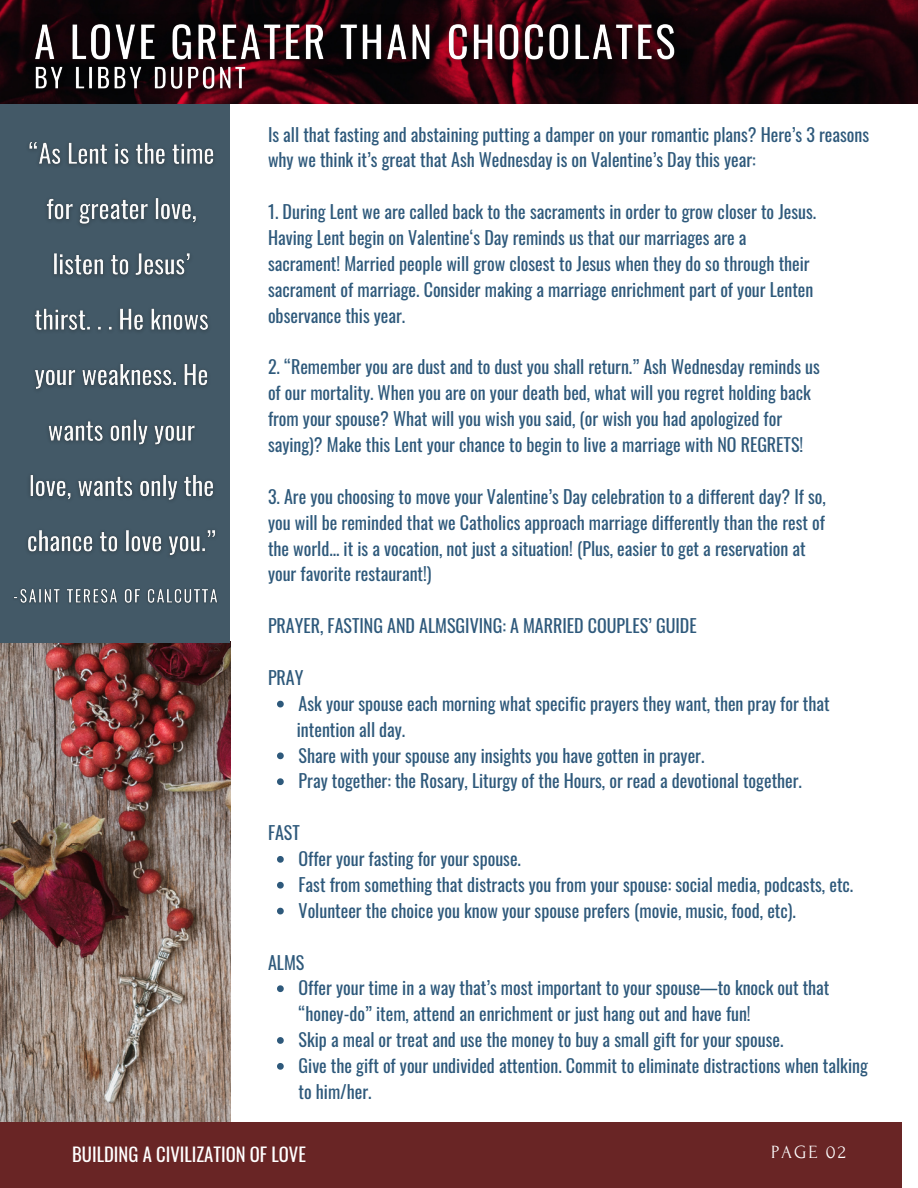
<style>
.page{position:relative;width:918px;height:1188px;background:#fff}
.page>*{position:absolute;margin:0;border:0;box-sizing:border-box;transform-origin:0 0}
.t1{font:18.75px "Forum";letter-spacing:.1em;color:#fff}
.t2{font:18.6px "Oswald";color:#fff}
.t3{font:18px/25.8px "Oswald";color:#2e597b}
</style>
<div class="page">
<img style="left:0;top:641px;width:231px;height:481px">
<div style="left:0;top:1122px;width:901px;height:66px;background:#692525"></div>
<div style="left:0;top:92px;width:230px;height:551px;background:#435967"></div>
<img style="left:27px;top:142px;width:188px;height:413px">
<img style="left:13px;top:589px;width:205px;height:15px">
<img style="left:0;top:0;width:918px;height:104px">
<img style="left:15px;top:6px;width:679px;height:76px">
<img style="left:26px;top:57px;width:230px;height:43px">
<svg style="left:277px;top:701px;width:7px;height:6px"></svg>
<svg style="left:277px;top:752px;width:7px;height:7px"></svg>
<svg style="left:277px;top:778px;width:7px;height:7px"></svg>
<svg style="left:277px;top:856px;width:7px;height:7px"></svg>
<svg style="left:277px;top:882px;width:7px;height:7px"></svg>
<svg style="left:277px;top:908px;width:7px;height:6px"></svg>
<svg style="left:277px;top:985px;width:7px;height:7px"></svg>
<svg style="left:277px;top:1037px;width:7px;height:7px"></svg>
<svg style="left:277px;top:1063px;width:7px;height:7px"></svg>
<p class="t3" style="left:268px;top:121px;width:603px">Is all that fasting and abstaining putting a damper on your romantic plans? Here’s 3 reasons</p>
<p class="t3" style="left:268px;top:146px;width:489px">why we think it’s great that Ash Wednesday is on Valentine’s Day this year:</p>
<p class="t3" style="left:268px;top:198px;width:550px">1. During Lent we are called back to the sacraments in order to grow closer to Jesus.</p>
<p class="t3" style="left:268px;top:224px;width:480px">Having Lent begin on Valentine‘s Day reminds us that our marriages are a</p>
<p class="t3" style="left:268px;top:250px;width:543px">sacrament! Married people will grow closest to Jesus when they do so through their</p>
<p class="t3" style="left:268px;top:276px;width:547px">sacrament of marriage. Consider making a marriage enrichment part of your Lenten</p>
<p class="t3" style="left:268px;top:302px;width:139px">observance this year.</p>
<p class="t3" style="left:268px;top:353px;width:553px">2. “Remember you are dust and to dust you shall return.” Ash Wednesday reminds us</p>
<p class="t3" style="left:268px;top:379px;width:544px">of our mortality. When you are on your death bed, what will you regret holding back</p>
<p class="t3" style="left:268px;top:405px;width:516px">from your spouse? What will you wish you said, (or wish you had apologized for</p>
<p class="t3" style="left:268px;top:431px;width:537px">saying)? Make this Lent your chance to begin to live a marriage with NO REGRETS!</p>
<p class="t3" style="left:268px;top:483px;width:559px">3. Are you choosing to move your Valentine’s Day celebration to a different day? If so,</p>
<p class="t3" style="left:268px;top:509px;width:558px">you will be reminded that we Catholics approach marriage differently than the rest of</p>
<p class="t3" style="left:268px;top:535px;width:539px">the world... it is a vocation, not just a situation! (Plus, easier to get a reservation at</p>
<p class="t3" style="left:268px;top:560px;width:165px">your favorite restaurant!)</p>
<p class="t3" style="left:268px;top:612px;width:430px">PRAYER, FASTING AND ALMSGIVING: A MARRIED COUPLES’ GUIDE</p>
<p class="t3" style="left:268px;top:664px;width:37px">PRAY</p>
<p class="t3" style="left:299px;top:690px;width:533px">Ask your spouse each morning what specific prayers they want, then pray for that</p>
<p class="t3" style="left:297px;top:716px;width:110px">intention all day.</p>
<p class="t3" style="left:299px;top:742px;width:407px">Share with your spouse any insights you have gotten in prayer.</p>
<p class="t3" style="left:299px;top:767px;width:505px">Pray together: the Rosary, Liturgy of the Hours, or read a devotional together.</p>
<p class="t3" style="left:268px;top:819px;width:33px">FAST</p>
<p class="t3" style="left:299px;top:845px;width:224px">Offer your fasting for your spouse.</p>
<p class="t3" style="left:299px;top:871px;width:556px">Fast from something that distracts you from your spouse: social media, podcasts, etc.</p>
<p class="t3" style="left:299px;top:897px;width:499px">Volunteer the choice you know your spouse prefers (movie, music, food, etc).</p>
<p class="t3" style="left:268px;top:949px;width:38px">ALMS</p>
<p class="t3" style="left:299px;top:974px;width:532px">Offer your time in a way that’s most important to your spouse—to knock out that “honey-do” item, attend an enrichment or just hang out and have fun!</p>
<p class="t3" style="left:299px;top:1026px;width:486px">Skip a meal or treat and use the money to buy a small gift for your spouse.</p>
<p class="t3" style="left:299px;top:1052px;width:571px">Give the gift of your undivided attention. Commit to eliminate distractions when talking to him/her.</p>
<p class="t2" style="left:72px;top:1140px;width:235px">BUILDING A CIVILIZATION OF LOVE</p>
<p class="t1" style="left:771px;top:1142px;width:76px">PAGE 02</p>
</div>
